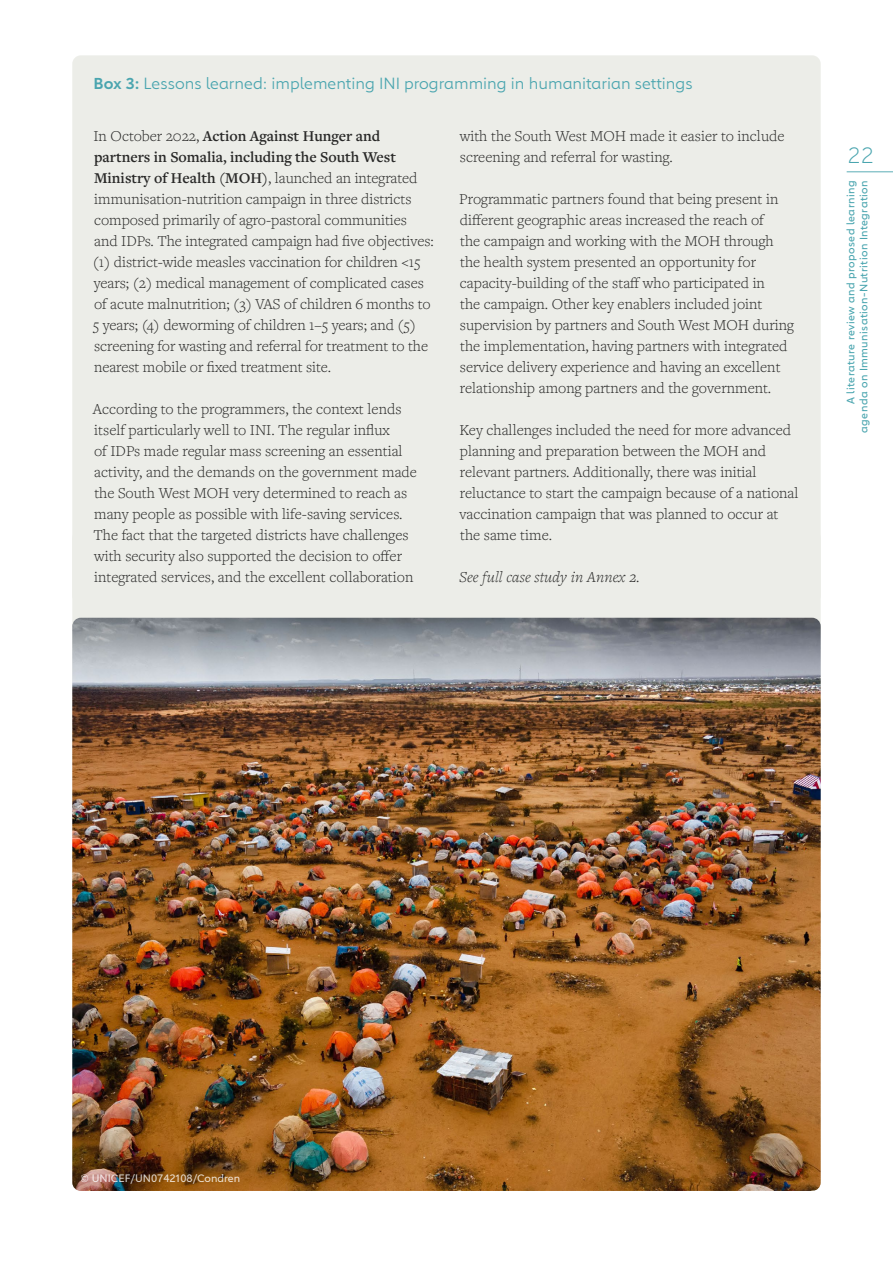
<style>
.page{position:relative;width:893px;height:1263px;background:#fff}
.page>*{position:absolute;margin:0;border:0;box-sizing:border-box;transform-origin:0 0}
.t1{font:300 21.6px "Carnero";color:#4aa5af}
.t2{font:300 15.75px/21px "Freight Text Pro";color:#282827}
.t3{font:15.75px "Carnero";color:#4aa5af}
.t4{font:italic 300 15.75px "Freight Text Pro";letter-spacing:.01em;color:#282827}
.t5{font:600 15.6px/21px "Freight Text Pro";letter-spacing:-.005em;color:#282827}
.t6{font:10.5px/12.8px "Carnero";letter-spacing:.04em;color:#4aa5af;text-align:right}
.t7{font:10.5px "Carnero";color:#fff}
.s1{font-weight:600}
.s2{font-weight:300;font-size:15.75px}
</style>
<div class="page">
<div style="left:72px;top:529px;width:749px;height:662px;background:#ecede8;border-radius:9px"></div>
<div style="left:72px;top:55px;width:749px;height:549px;background:#ecede8;border-radius:9px"></div>
<img style="left:72px;top:618px;width:749px;height:573px">
<hr style="left:847px;top:172px;width:46px;height:1px;background:#5caeb7">
<p class="t3" style="left:94px;top:73px;width:601px"><span class="s1">Box 3:</span> Lessons learned: implementing INI programming in humanitarian settings</p>
<p class="t5" style="left:94px;top:125px;width:325px"><span class="s2">In October 2022,</span> Action Against Hunger and partners in Somalia, including the South West<br>Ministry of Health (MOH)<span class="s2">, launched an integrated</span></p>
<p class="t2" style="left:93px;top:188px;width:342px">immunisation-nutrition campaign in three districts composed primarily of agro-pastoral communities<br>and IDPs. The integrated campaign had five objectives: (1) district-wide measles vaccination for children &lt;15 years; (2) medical management of complicated cases of acute malnutrition; (3) VAS of children 6 months to 5 years; (4) deworming of children 1–5 years; and (5) screening for wasting and referral for treatment to the nearest mobile or fixed treatment site.</p>
<p class="t2" style="left:93px;top:398px;width:326px">According to the programmers, the context lends itself particularly well to INI. The regular influx<br>of IDPs made regular mass screening an essential activity, and the demands on the government made the South West MOH very determined to reach as many people as possible with life-saving services.<br>The fact that the targeted districts have challenges with security also supported the decision to offer integrated services, and the excellent collaboration</p>
<p class="t2" style="left:460px;top:125px;width:326px">with the South West MOH made it easier to include screening and referral for wasting.</p>
<p class="t2" style="left:459px;top:188px;width:336px">Programmatic partners found that being present in different geographic areas increased the reach of<br>the campaign and working with the MOH through the health system presented an opportunity for capacity-building of the staff who participated in<br>the campaign. Other key enablers included joint supervision by partners and South West MOH during the implementation, having partners with integrated service delivery experience and having an excellent relationship among partners and the government.</p>
<p class="t2" style="left:459px;top:419px;width:341px">Key challenges included the need for more advanced planning and preparation between the MOH and relevant partners. Additionally, there was initial reluctance to start the campaign because of a national vaccination campaign that was planned to occur at the same time.</p>
<p class="t4" style="left:460px;top:566px;width:182px">See full case study in Annex 2.</p>
<h1 class="t1" style="left:848px;top:142px;width:27px">22</h1>
<p class="t6" style="left:844px;top:433px;width:254px;rotate:-90deg">A literature review and proposed learning agenda on Immunisation-Nutrition Integration</p>
<p class="t7" style="left:81px;top:1172px;width:161px">© UNICEF/UN0742108/Condren</p>
</div>
